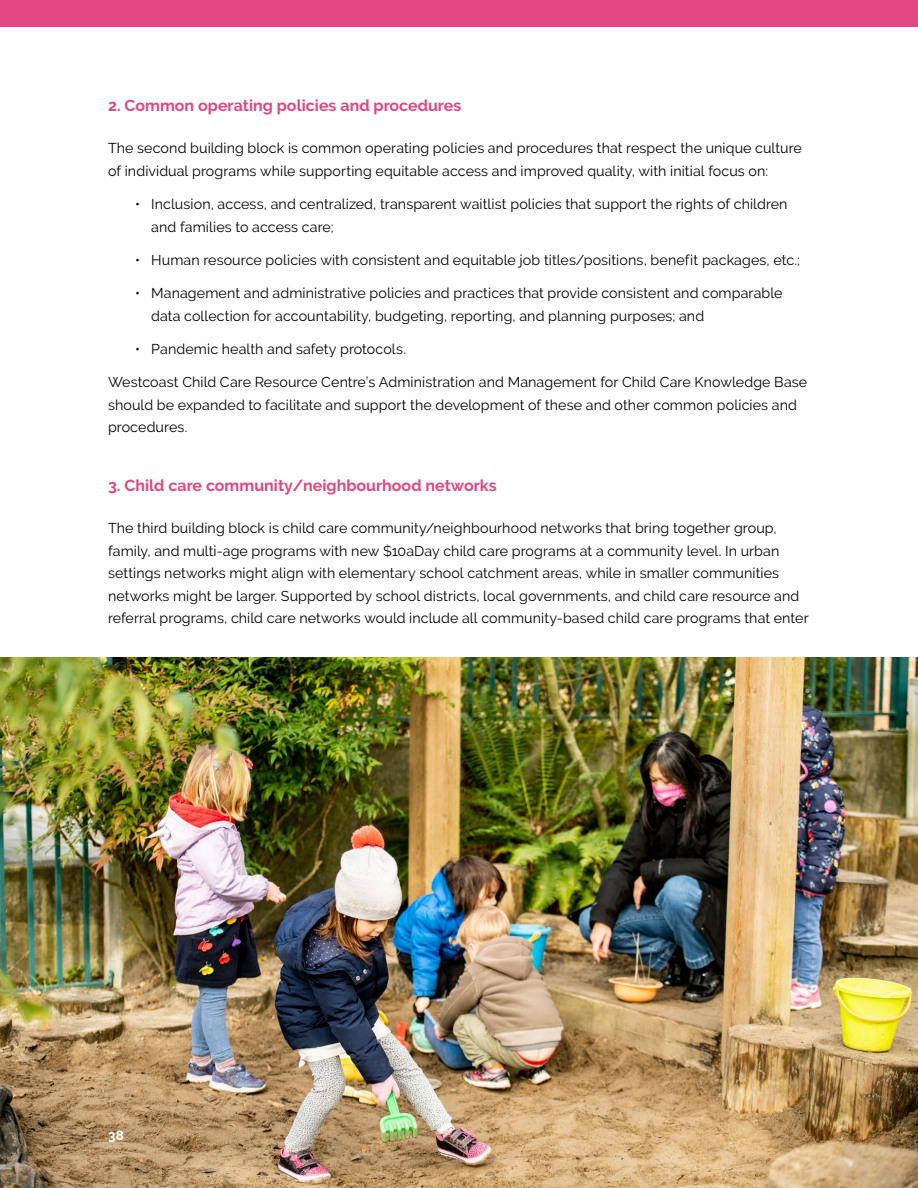
<style>
.page{position:relative;width:918px;height:1188px;background:#fff}
.page>*{position:absolute;margin:0;border:0;box-sizing:border-box;transform-origin:0 0}
.t1{font:700 15.9px "Raleway";letter-spacing:.005em;color:#e1467e}
.t2{font:14.25px/22.5px "Raleway";letter-spacing:.005em;color:#000}
.t3{font:700 13.5px "Raleway";color:#fff}
</style>
<div class="page">
<div style="left:0;top:0;width:918px;height:27px;background:#e1467e"></div>
<img style="left:0;top:657px;width:918px;height:531px">
<p class="t1" style="left:108px;top:96px;width:355px">2. Common operating policies and procedures</p>
<p class="t2" style="left:108px;top:137px;width:695px">The second building block is common operating policies and procedures that respect the unique culture of individual programs while supporting equitable access and improved quality, with initial focus on:</p>
<p class="t2" style="left:151px;top:193px;width:638px;text-indent:-16px">• Inclusion, access, and centralized, transparent waitlist policies that support the rights of children and families to access care;</p>
<p class="t2" style="left:135px;top:249px;width:667px">• Human resource policies with consistent and equitable job titles/positions, benefit packages, etc.;</p>
<p class="t2" style="left:151px;top:282px;width:633px;text-indent:-16px">• Management and administrative policies and practices that provide consistent and comparable data collection for accountability, budgeting, reporting, and planning purposes; and</p>
<p class="t2" style="left:135px;top:338px;width:273px">• Pandemic health and safety protocols.</p>
<p class="t2" style="left:108px;top:371px;width:701px">Westcoast Child Care Resource Centre’s Administration and Management for Child Care Knowledge Base should be expanded to facilitate and support the development of these and other common policies and procedures.</p>
<p class="t1" style="left:108px;top:476px;width:390px">3. Child care community/neighbourhood networks</p>
<p class="t2" style="left:108px;top:517px;width:702px">The third building block is child care community/neighbourhood networks that bring together group, family, and multi-age programs with new $10aDay child care programs at a community level. In urban settings networks might align with elementary school catchment areas, while in smaller communities networks might be larger. Supported by school districts, local governments, and child care resource and referral programs, child care networks would include all community-based child care programs that enter</p>
<p class="t3" style="left:108px;top:1128px;width:17px">38</p>
</div>
